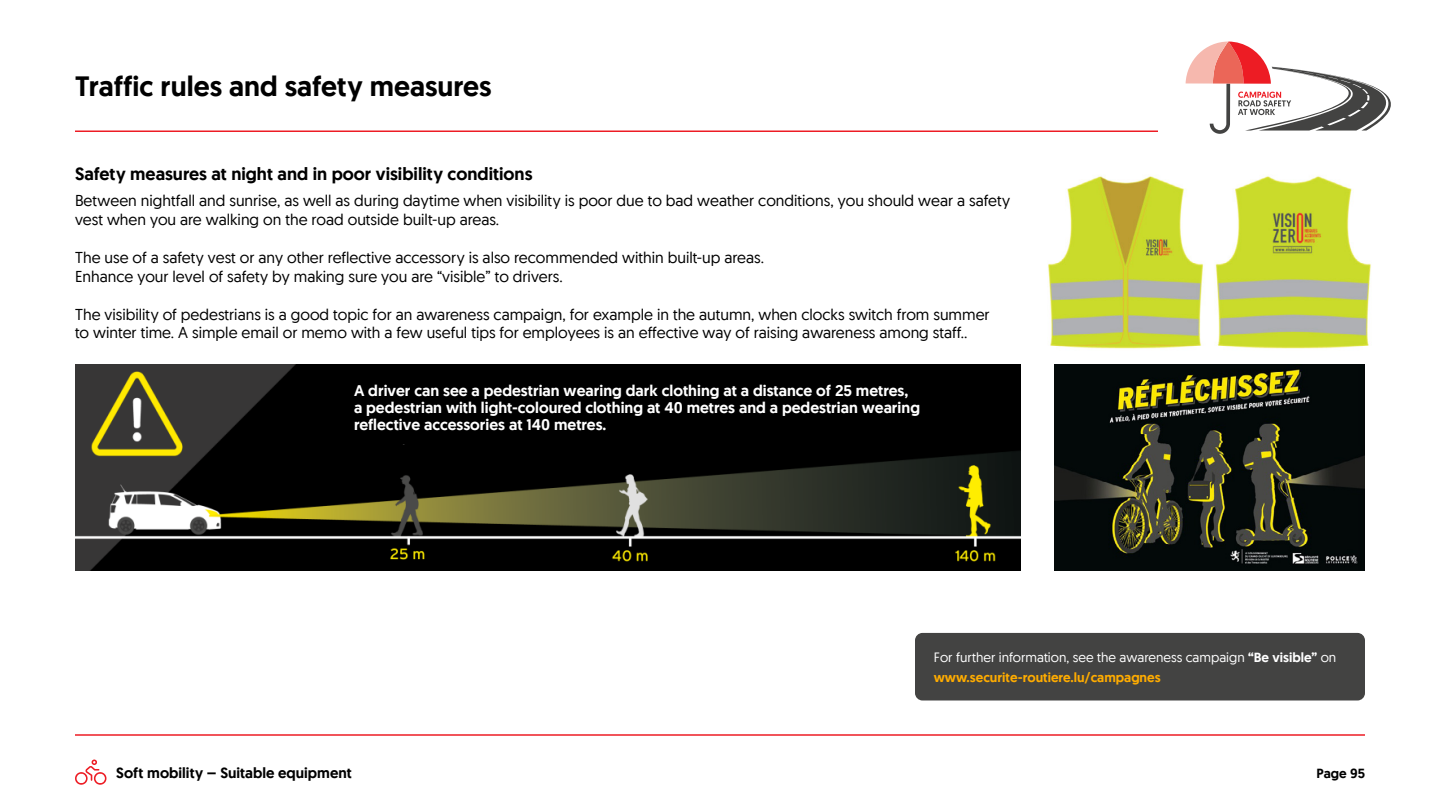
<style>
.page{position:relative;width:1440px;height:810px;background:#fff}
.page>*{position:absolute;margin:0;border:0;box-sizing:border-box;transform-origin:0 0}
.Titre_page{font:500 28.5px "Geomanist";color:#000}
.Titre_grand_Bold{font:500 18px "Geomanist";color:#000}
.Body_espacé{font:15.75px/18.9px "Geomanist";color:#000}
.t1{font:500 15.75px/17.2px "Geomanist";color:#fff}
.t2{font:500 15px "Geomanist";color:#000}
.Zone_rappel_avec_URL{font:13.5px "Geomanist";color:#fff}
.URL{font:500 13.5px "Geomanist";color:#ffac00}
.t3{font:500 13.5px "Geomanist";color:#000}
.s1{font-weight:500}
</style>
<div class="page">
<svg style="left:75px;top:760px;width:32px;height:25px"></svg>
<img style="left:75px;top:365px;width:946px;height:206px">
<img style="left:1055px;top:364px;width:310px;height:206px">
<div style="left:915px;top:633px;width:450px;height:67px;background:#434342;border-radius:8px"></div>
<img style="left:1048px;top:176px;width:323px;height:173px">
<div style="left:354px;top:384px;width:568px;height:60px;background:#000"></div>
<hr style="left:75px;top:130px;width:1083px;height:2px;background:#ed1c24">
<hr style="left:75px;top:734px;width:1290px;height:2px;background:#ed1c24">
<svg style="left:1186px;top:42px;width:205px;height:92px"></svg>
<h3 class="Titre_page" style="left:75px;top:68px;width:418px">Traffic rules and safety measures</h3>
<p class="Titre_grand_Bold" style="left:75px;top:162px;width:459px">Safety measures at night and in poor visibility conditions</p>
<p class="Body_espacé" style="left:75px;top:191px;width:937px">Between nightfall and sunrise, as well as during daytime when visibility is poor due to bad weather conditions, you should wear a safety vest when you are walking on the road outside built-up areas.</p>
<p class="Body_espacé" style="left:75px;top:248px;width:691px">The use of a safety vest or any other reflective accessory is also recommended within built-up areas.<br>Enhance your level of safety by making sure you are “visible” to drivers.</p>
<p class="Body_espacé" style="left:75px;top:304px;width:916px">The visibility of pedestrians is a good topic for an awareness campaign, for example in the autumn, when clocks switch from summer to winter time. A simple email or memo with a few useful tips for employees is an effective way of raising awareness among staff..</p>
<p class="t1" style="left:354px;top:382px;width:568px">A driver can see a pedestrian wearing dark clothing at a distance of 25 metres, a pedestrian with light-coloured clothing at 40 metres and a pedestrian wearing reflective accessories at 140 metres.</p>
<p class="Zone_rappel_avec_URL" style="left:934px;top:648px;width:404px">For further information, see the awareness campaign <span class="s1">“Be visible”</span> on</p>
<p class="URL" style="left:934px;top:668px;width:228px">www.securite-routiere.lu/campagnes</p>
<p class="t2" style="left:116px;top:763px;width:237px">Soft mobility – Suitable equipment</p>
<p class="t3" style="left:1316px;top:764px;width:50px">Page 95</p>
</div>
